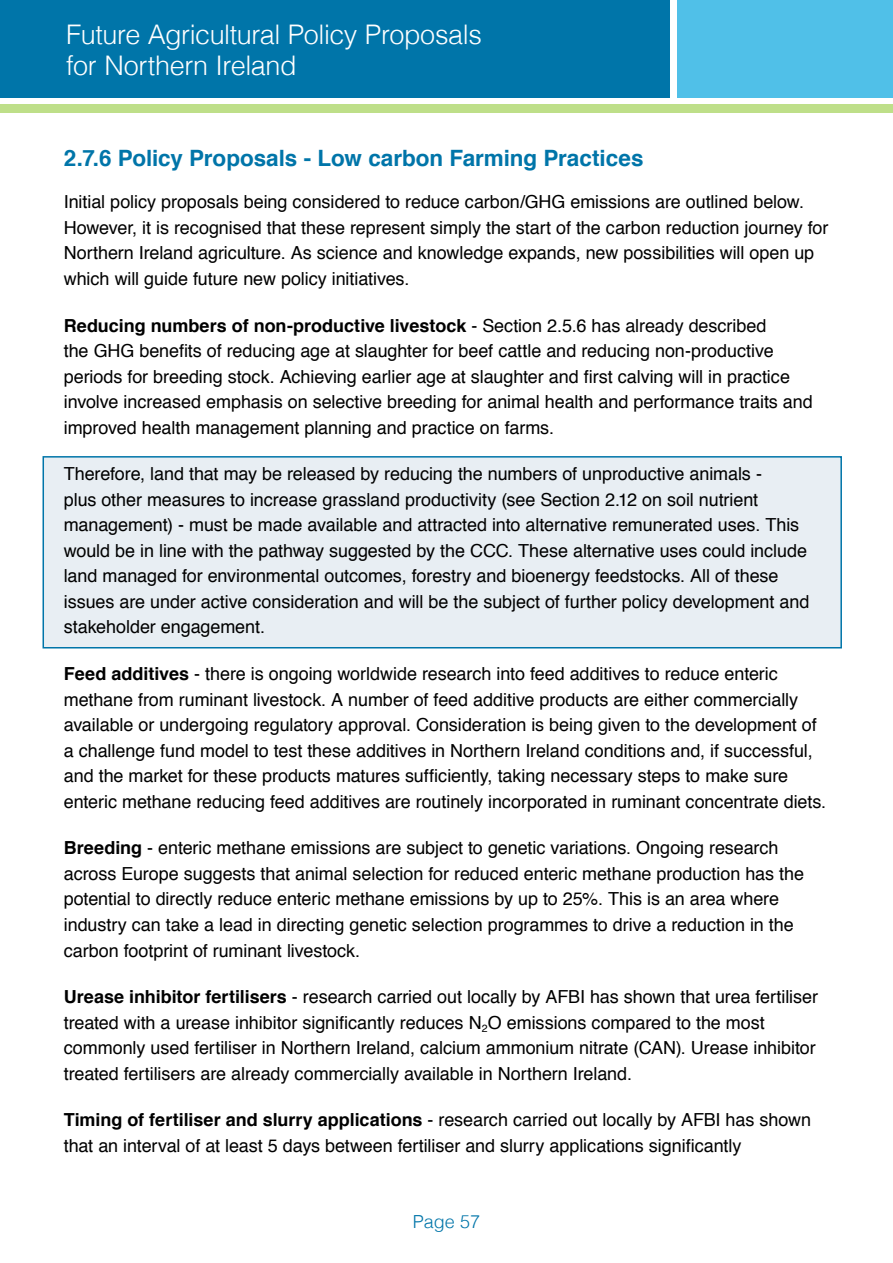
<style>
.page{position:relative;width:893px;height:1263px;background:#fff}
.page>*{position:absolute;margin:0;border:0;box-sizing:border-box;transform-origin:0 0}
.t1{font:300 27px/31.5px "Helvetica";letter-spacing:-.015em;color:#fff}
._1_2_Sub_Header{font:700 22.5px "Helvetica";letter-spacing:-.005em;color:#0075a9}
._1_3_Body_Text{font:18px/25.5px "Helvetica";letter-spacing:-.005em;color:#000}
.t2{font:300 18px "Helvetica";color:#0075a9}
.s1{font-weight:700}
</style>
<div class="page">
<div style="left:677px;top:0;width:216px;height:98px;background:#50c0e8"></div>
<div style="left:0;top:0;width:670px;height:98px;background:#0075a9"></div>
<div style="left:0;top:104px;width:893px;height:9px;background:#bedf89"></div>
<div style="left:43px;top:456px;width:799px;height:192px;background:#e8eef3;border:2px solid #0075a9"></div>
<h1 class="t1" style="left:66px;top:17px;width:417px">Future Agricultural Policy Proposals for Northern Ireland</h1>
<p class="_1_2_Sub_Header" style="left:64px;top:140px;width:581px">2.7.6 Policy Proposals - Low carbon Farming Practices</p>
<p class="_1_3_Body_Text" style="left:64px;top:189px;width:766px">Initial policy proposals being considered to reduce carbon/GHG emissions are outlined below.<br>However, it is recognised that these represent simply the start of the carbon reduction journey for Northern Ireland agriculture. As science and knowledge expands, new possibilities will open up which will guide future new policy initiatives.</p>
<p class="_1_3_Body_Text" style="left:64px;top:312px;width:751px"><span class="s1">Reducing numbers of non-productive livestock</span> - Section 2.5.6 has already described<br>the GHG benefits of reducing age at slaughter for beef cattle and reducing non-productive periods for breeding stock. Achieving earlier age at slaughter and first calving will in practice involve increased emphasis on selective breeding for animal health and performance traits and improved health management planning and practice on farms.</p>
<p class="_1_3_Body_Text" style="left:64px;top:461px;width:747px">Therefore, land that may be released by reducing the numbers of unproductive animals -<br>plus other measures to increase grassland productivity (see Section 2.12 on soil nutrient management) - must be made available and attracted into alternative remunerated uses. This would be in line with the pathway suggested by the CCC. These alternative uses could include land managed for environmental outcomes, forestry and bioenergy feedstocks. All of these issues are under active consideration and will be the subject of further policy development and stakeholder engagement.</p>
<p class="_1_3_Body_Text" style="left:64px;top:660px;width:764px"><span class="s1">Feed additives</span> - there is ongoing worldwide research into feed additives to reduce enteric methane from ruminant livestock. A number of feed additive products are either commercially available or undergoing regulatory approval. Consideration is being given to the development of a challenge fund model to test these additives in Northern Ireland conditions and, if successful, and the market for these products matures sufficiently, taking necessary steps to make sure enteric methane reducing feed additives are routinely incorporated in ruminant concentrate diets.</p>
<p class="_1_3_Body_Text" style="left:64px;top:835px;width:742px"><span class="s1">Breeding</span> - enteric methane emissions are subject to genetic variations. Ongoing research across Europe suggests that animal selection for reduced enteric methane production has the potential to directly reduce enteric methane emissions by up to 25%. This is an area where industry can take a lead in directing genetic selection programmes to drive a reduction in the carbon footprint of ruminant livestock.</p>
<p class="_1_3_Body_Text" style="left:64px;top:984px;width:756px"><span class="s1">Urease inhibitor fertilisers</span> - research carried out locally by AFBI has shown that urea fertiliser treated with a urease inhibitor significantly reduces N<sub>2</sub>O emissions compared to the most commonly used fertiliser in Northern Ireland, calcium ammonium nitrate (CAN). Urease inhibitor treated fertilisers are already commercially available in Northern Ireland.</p>
<p class="_1_3_Body_Text" style="left:64px;top:1107px;width:749px"><span class="s1">Timing of fertiliser and slurry applications</span> - research carried out locally by AFBI has shown that an interval of at least 5 days between fertiliser and slurry applications significantly</p>
<p class="t2" style="left:413px;top:1206px;width:69px">Page 57</p>
</div>
